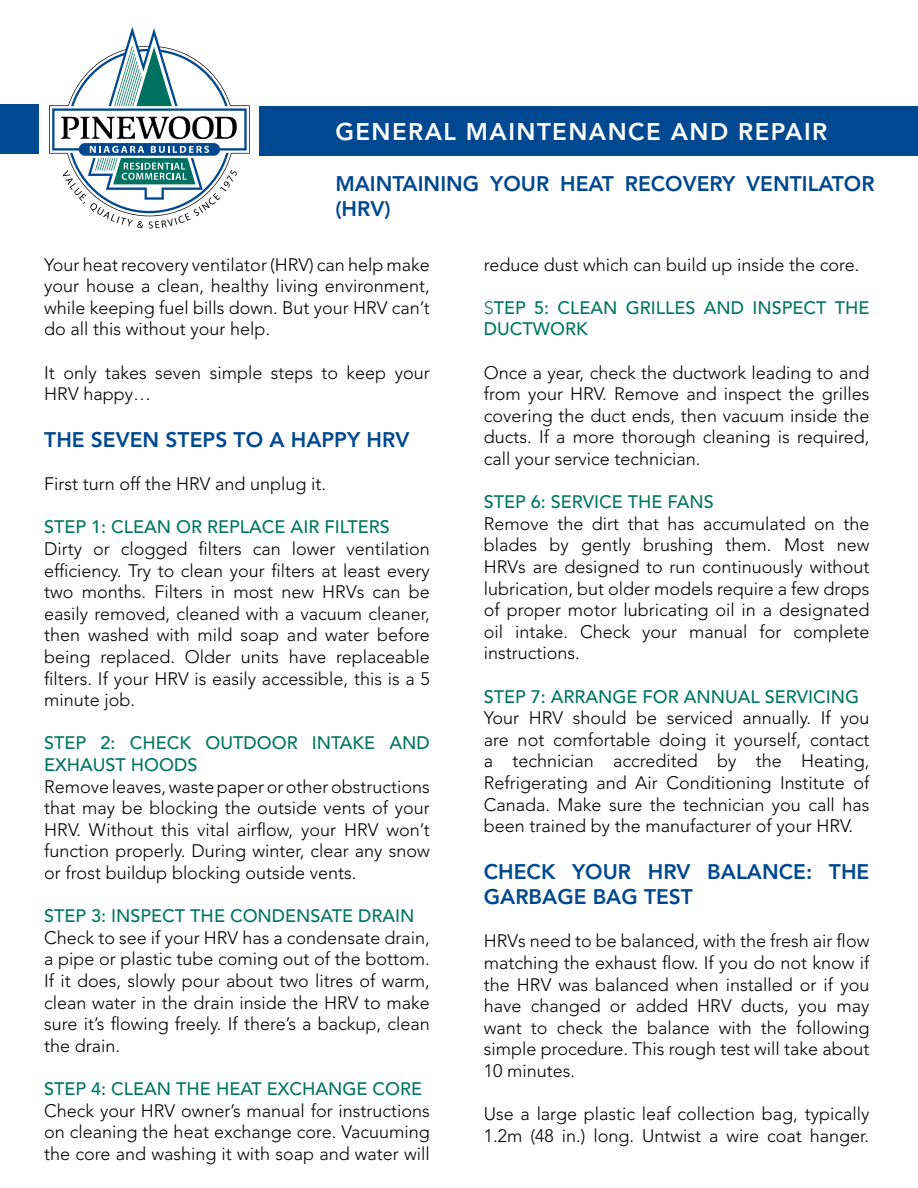
<style>
.page{position:relative;width:918px;height:1188px;background:#fff}
.page>*{position:absolute;margin:0;border:0;box-sizing:border-box;transform-origin:0 0}
.t1{font:800 24px "Avenir LT Std";letter-spacing:.06em;color:#fff}
.t2{font:800 21px/25.2px "Avenir LT Std";color:#004990}
.t3{font:300 18px/21.6px "Avenir LT Std";color:#000;text-align:justify}
.t4{font:500 18px/21.6px "Avenir LT Std";color:#007662}
.s1{font-weight:300;color:#007161}
</style>
<div class="page">
<svg style="left:49px;top:27px;width:201px;height:202px"></svg>
<div style="left:259px;top:106px;width:659px;height:49px;background:#004990"></div>
<div style="left:0;top:104px;width:39px;height:50px;background:#004990"></div>
<h1 class="t1" style="left:335px;top:117px;width:493px">GENERAL MAINTENANCE AND REPAIR</h1>
<p class="t2" style="left:335px;top:171px;width:541px">MAINTAINING YOUR HEAT RECOVERY VENTILATOR (HRV)</p>
<p class="t3" style="left:44px;top:254px;width:387px">Your heat recovery ventilator (HRV) can help make your house a clean, healthy living environment, while keeping fuel bills down. But your HRV can’t do all this without your help.</p>
<p class="t3" style="left:44px;top:362px;width:387px">It only takes seven simple steps to keep your<br>HRV happy…</p>
<p class="t2" style="left:44px;top:427px;width:367px">THE SEVEN STEPS TO A HAPPY HRV</p>
<p class="t3" style="left:44px;top:473px;width:283px">First turn off the HRV and unplug it.</p>
<p class="t4" style="left:44px;top:517px;width:347px">STEP 1: CLEAN OR REPLACE AIR FILTERS</p>
<p class="t3" style="left:44px;top:538px;width:387px">Dirty or clogged filters can lower ventilation efficiency. Try to clean your filters at least every two months. Filters in most new HRVs can be easily removed, cleaned with a vacuum cleaner, then washed with mild soap and water before being replaced. Older units have replaceable filters. If your HRV is easily accessible, this is a 5 minute job.</p>
<p class="t4" style="left:44px;top:733px;width:387px">STEP 2: CHECK OUTDOOR INTAKE AND<br>EXHAUST HOODS</p>
<p class="t3" style="left:44px;top:776px;width:387px">Remove leaves, waste paper or other obstructions that may be blocking the outside vents of your HRV. Without this vital airflow, your HRV won’t function properly. During winter, clear any snow or frost buildup blocking outside vents.</p>
<p class="t4" style="left:44px;top:906px;width:372px">STEP 3: INSPECT THE CONDENSATE DRAIN</p>
<p class="t3" style="left:44px;top:927px;width:387px">Check to see if your HRV has a condensate drain, a pipe or plastic tube coming out of the bottom.<br>If it does, slowly pour about two litres of warm, clean water in the drain inside the HRV to make sure it’s flowing freely. If there’s a backup, clean the drain.</p>
<p class="t4" style="left:44px;top:1078px;width:379px">STEP 4: CLEAN THE HEAT EXCHANGE CORE</p>
<p class="t3" style="left:44px;top:1100px;width:387px">Check your HRV owner’s manual for instructions on cleaning the heat exchange core. Vacuuming the core and washing it with soap and water will</p>
<p class="t3" style="left:484px;top:254px;width:377px">reduce dust which can build up inside the core.</p>
<p class="t4" style="left:484px;top:297px;width:387px"><span class="s1">S</span>TEP 5: CLEAN GRILLES AND INSPECT THE<br>DUCTWORK</p>
<p class="t3" style="left:484px;top:362px;width:387px">Once a year, check the ductwork leading to and from your HRV. Remove and inspect the grilles covering the duct ends, then vacuum inside the ducts. If a more thorough cleaning is required, call your service technician.</p>
<p class="t4" style="left:484px;top:492px;width:232px">STEP 6: SERVICE THE FANS</p>
<p class="t3" style="left:484px;top:513px;width:387px">Remove the dirt that has accumulated on the blades by gently brushing them. Most new HRVs are designed to run continuously without lubrication, but older models require a few drops of proper motor lubricating oil in a designated oil intake. Check your manual for complete instructions.</p>
<p class="t4" style="left:484px;top:686px;width:377px">STEP 7: ARRANGE FOR ANNUAL SERVICING</p>
<p class="t3" style="left:484px;top:707px;width:387px">Your HRV should be serviced annually. If you are not comfortable doing it yourself, contact a technician accredited by the Heating, Refrigerating and Air Conditioning Institute of Canada. Make sure the technician you call has been trained by the manufacturer of your HRV.</p>
<p class="t2" style="left:484px;top:859px;width:387px">CHECK YOUR HRV BALANCE: THE<br>GARBAGE BAG TEST</p>
<p class="t3" style="left:484px;top:931px;width:387px">HRVs need to be balanced, with the fresh air flow matching the exhaust flow. If you do not know if the HRV was balanced when installed or if you have changed or added HRV ducts, you may want to check the balance with the following simple procedure. This rough test will take about 10 minutes.</p>
<p class="t3" style="left:484px;top:1103px;width:387px">Use a large plastic leaf collection bag, typically<br>1.2m (48 in.) long. Untwist a wire coat hanger.</p>
</div>
